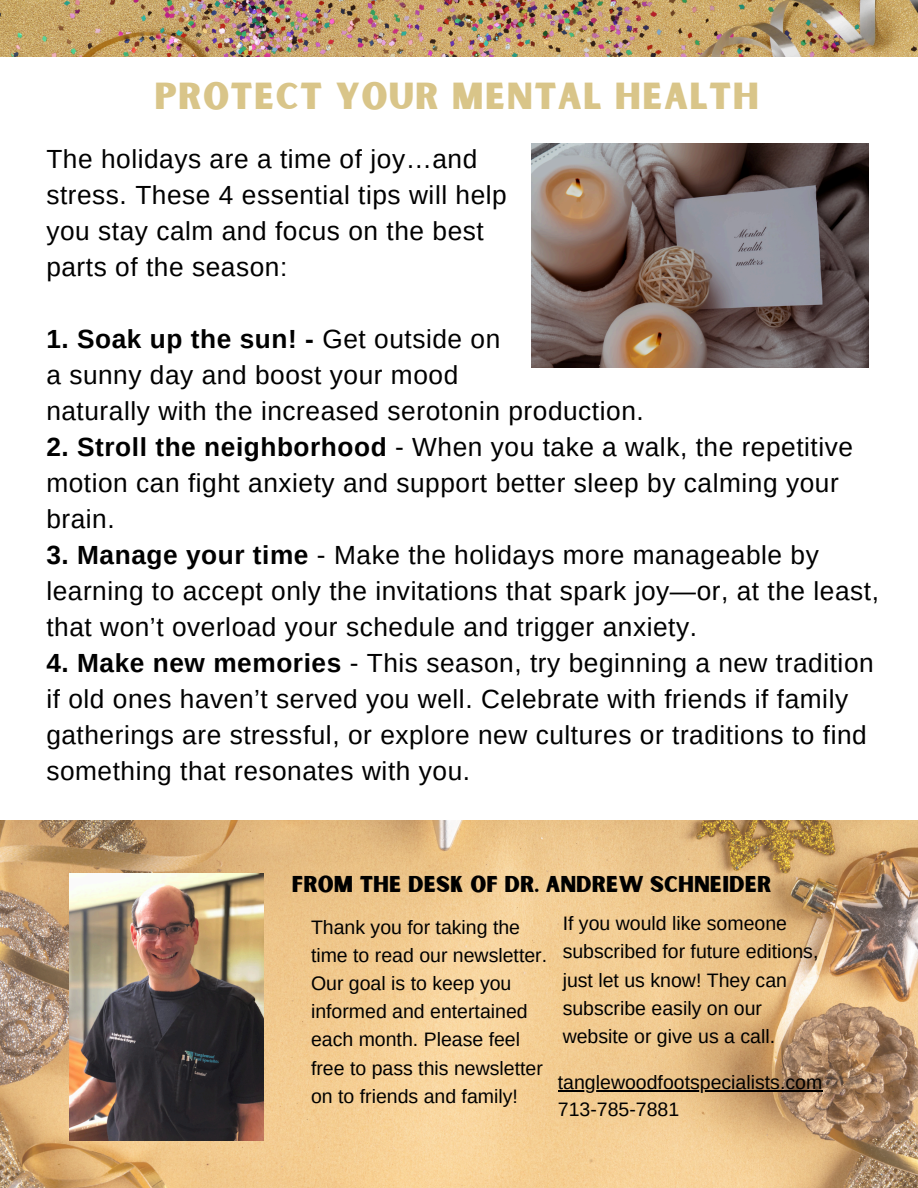
<style>
.page{position:relative;width:918px;height:1188px;background:#fff}
.page>*{position:absolute;margin:0;border:0;box-sizing:border-box;transform-origin:0 0}
.t1{font:36px "Sunborn Sans One";letter-spacing:.035em;color:#d9c589}
.t2{font:26.25px/36px "Arimo";letter-spacing:.02em;color:#000}
.t3{font:21.9px "Sunborn Sans One";color:#000}
.t4{font:19.5px/28.2px "Arimo";color:#000}
.s1{font-weight:700}
</style>
<div class="page">
<img style="left:0;top:820px;width:918px;height:368px">
<img style="left:0;top:0;width:918px;height:56px">
<img style="left:70px;top:873px;width:193px;height:268px">
<img style="left:532px;top:144px;width:336px;height:223px">
<hr style="left:558px;top:1091px;width:264px;height:1px;background:#000">
<h3 class="t1" style="left:154px;top:73px;width:606px">PROTECT YOUR MENTAL HEALTH</h3>
<p class="t2" style="left:46px;top:141px;width:462px">The holidays are a time of joy…and stress. These 4 essential tips will help you stay calm and focus on the best parts of the season:</p>
<h1 class="t2" style="left:46px;top:321px;width:599px"><span class="s1">1. Soak up the sun! -</span> Get outside on<br>a sunny day and boost your mood<br>naturally with the increased serotonin production.</h1>
<h1 class="t2" style="left:46px;top:429px;width:808px"><span class="s1">2. Stroll the neighborhood</span> - When you take a walk, the repetitive motion can fight anxiety and support better sleep by calming your brain.</h1>
<h1 class="t2" style="left:46px;top:537px;width:834px"><span class="s1">3. Manage your time</span> - Make the holidays more manageable by learning to accept only the invitations that spark joy—or, at the least, that won’t overload your schedule and trigger anxiety.</h1>
<h1 class="t2" style="left:46px;top:645px;width:829px"><span class="s1">4. Make new memories</span> - This season, try beginning a new tradition if old ones haven’t served you well. Celebrate with friends if family gatherings are stressful, or explore new cultures or traditions to find something that resonates with you.</h1>
<h2 class="t3" style="left:292px;top:870px;width:481px">FROM THE DESK OF DR. ANDREW SCHNEIDER</h2>
<p class="t4" style="left:311px;top:913px;width:238px">Thank you for taking the time to read our newsletter.<br>Our goal is to keep you informed and entertained each month. Please feel free to pass this newsletter on to friends and family!</p>
<h2 class="t4" style="left:563px;top:909px;width:257px">If you would like someone subscribed for future editions, just let us know! They can subscribe easily on our website or give us a call.</h2>
<p class="t4" style="left:558px;top:1069px;width:266px">tanglewoodfootspecialists.com</p>
<p class="t4" style="left:558px;top:1096px;width:123px">713-785-7881</p>
</div>
